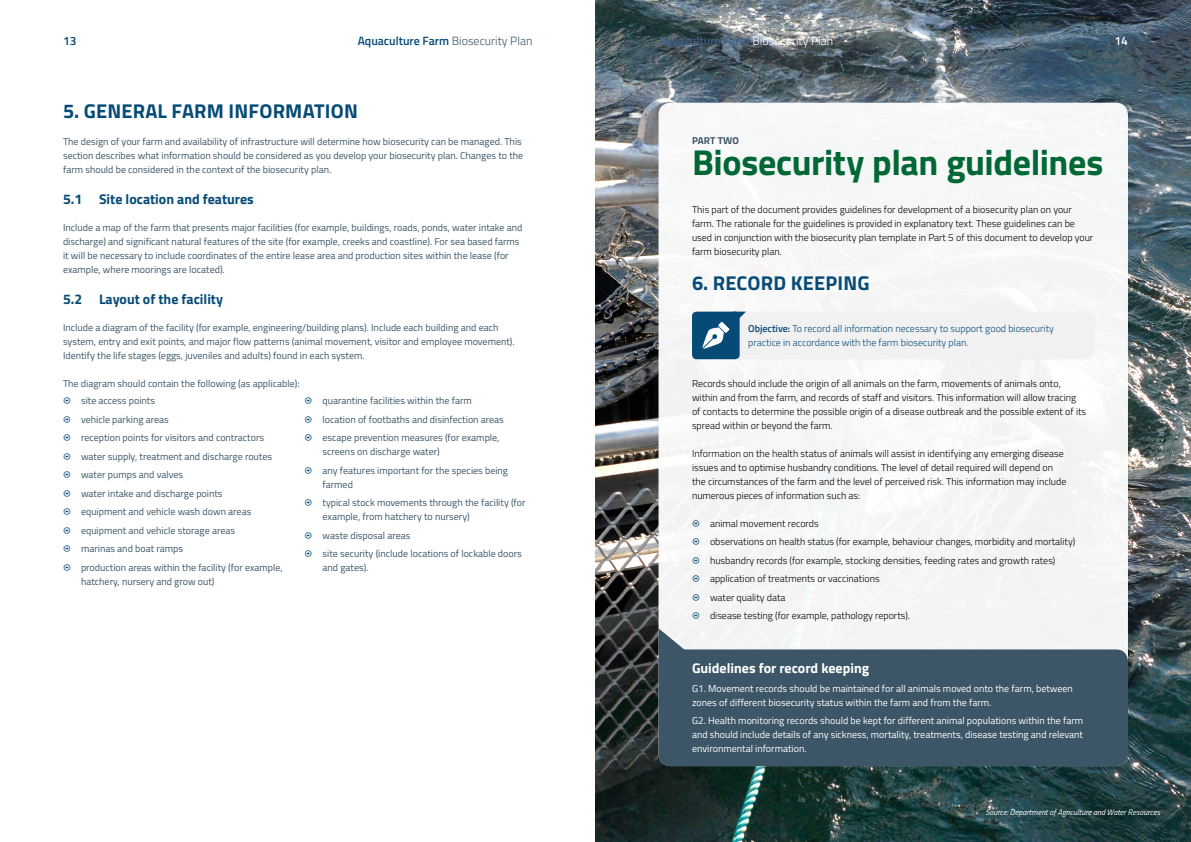
<style>
.page{position:relative;width:1191px;height:842px;background:#fff}
.page>*{position:absolute;margin:0;border:0;box-sizing:border-box;transform-origin:0 0}
.t1{font:700 36px "Titillium";letter-spacing:-.01em;color:#006735}
.t2{font:700 20px "Titillium";letter-spacing:.01em;color:#064b77}
.t3{font:700 14px "Titillium";color:#064b77}
.t4{font:700 14px "Titillium";color:#fff}
.t5{font:600 12px "Titillium";color:#064b77}
.t6{font:600 12px "Titillium";color:#3b638d}
.t7{font:600 12px "Titillium";color:#fff}
.t8{font:10px/18.5px "Titillium";color:#3c5567}
.t9{font:300 10px/14px "Titillium";color:#000}
.t10{font:10px/14px "Titillium";color:#fff}
.t11{font:300 10px/14px "Titillium";color:#064b77}
.t12{font:700 10px "Titillium";color:#3c5567}
.t13{font:italic 8px "Titillium";color:#fff}
.s1{font-weight:300;color:#3c5567}
.s2{font-weight:300;color:#fff}
.s3{font-family:"Entypo";font-size:14px;color:#064b77}
.s4{font-weight:600}
.s5{font-family:"Entypo";font-weight:400;font-size:14px;color:#064b77}
</style>
<div class="page">
<img style="left:595px;top:0;width:596px;height:842px">
<div style="left:658px;top:103px;width:470px;height:663px;background:#f6f6f6;border-radius:12px"></div>
<div style="left:692px;top:312px;width:47px;height:47px;background:#064b77;border-radius:4px"></div>
<div style="left:658px;top:649px;width:470px;height:117px;background:#3c5567;border-radius:12px"></div>
<svg style="left:658px;top:628px;width:42px;height:35px"></svg>
<svg style="left:702px;top:312px;width:44px;height:47px"></svg>
<p class="t5" style="left:63px;top:32px;width:15px">13</p>
<p class="t5" style="left:358px;top:32px;width:176px">Aquaculture Farm <span class="s1">Biosecurity Plan</span></p>
<p class="t6" style="left:658px;top:32px;width:176px">Aquaculture Farm <span class="s2">Biosecurity Plan</span></p>
<p class="t7" style="left:1114px;top:32px;width:15px">14</p>
<h2 class="t2" style="left:63px;top:95px;width:296px">5. General farm information</h2>
<p class="t8" style="left:63px;top:134px;width:462px;line-height:14px">The design of your farm and availability of infrastructure will determine how biosecurity can be managed. This section describes what information should be considered as you develop your biosecurity plan. Changes to the farm should be considered in the context of the biosecurity plan.</p>
<h3 class="t3" style="left:63px;top:188px;width:192px">5.1 Site location and features</h3>
<p class="t8" style="left:63px;top:220px;width:461px;line-height:14px">Include a map of the farm that presents major facilities (for example, buildings, roads, ponds, water intake and discharge) and significant natural features of the site (for example, creeks and coastline). For sea based farms it will be necessary to include coordinates of the entire lease area and production sites within the lease (for example, where moorings are located).</p>
<h3 class="t3" style="left:63px;top:288px;width:161px">5.2 Layout of the facility</h3>
<p class="t8" style="left:63px;top:320px;width:453px;line-height:14px">Include a diagram of the facility (for example, engineering/building plans). Include each building and each system, entry and exit points, and major flow patterns (animal movement, visitor and employee movement).<br>Identify the life stages (eggs, juveniles and adults) found in each system.</p>
<p class="t8" style="left:63px;top:373px;width:238px">The diagram should contain the following (as applicable):</p>
<p class="t8" style="left:63px;top:391px;width:221px"><span class="s3">î</span> site access points<br><span class="s3">î</span> vehicle parking areas<br><span class="s3">î</span> reception points for visitors and contractors<br><span class="s3">î</span> water supply, treatment and discharge routes<br><span class="s3">î</span> water pumps and valves<br><span class="s3">î</span> water intake and discharge points<br><span class="s3">î</span> equipment and vehicle wash down areas<br><span class="s3">î</span> equipment and vehicle storage areas<br><span class="s3">î</span> marinas and boat ramps<br><span class="s3">î</span> production areas within the facility (for example,</p>
<p class="t8" style="left:81px;top:571px;width:135px">hatchery, nursery and grow out)</p>
<p class="t8" style="left:304px;top:391px;width:201px"><span class="s3">î</span> quarantine facilities within the farm<br><span class="s3">î</span> location of footbaths and disinfection areas <span class="s3">î</span> escape prevention measures (for example,</p>
<p class="t8" style="left:304px;top:442px;width:205px;text-indent:18px">screens on discharge water)<br><span class="s3">î</span> any features important for the species being</p>
<p class="t8" style="left:304px;top:474px;width:223px;text-indent:18px">farmed<br><span class="s3">î</span> typical stock movements through the facility (for</p>
<p class="t8" style="left:304px;top:507px;width:219px;text-indent:18px">example, from hatchery to nursery)<br><span class="s3">î</span> waste disposal areas<br><span class="s3">î</span> site security (include locations of lockable doors</p>
<p class="t8" style="left:322px;top:558px;width:47px">and gates).</p>
<p class="t12" style="left:692px;top:133px;width:49px">Part Two</p>
<h1 class="t1" style="left:692px;top:135px;width:413px">Biosecurity plan guidelines</h1>
<p class="t9" style="left:692px;top:202px;width:403px">This part of the document provides guidelines for development of a biosecurity plan on your farm. The rationale for the guidelines is provided in explanatory text. These guidelines can be used in conjunction with the biosecurity plan template in Part 5 of this document to develop your farm biosecurity plan.</p>
<h2 class="t2" style="left:692px;top:267px;width:177px">6. Record keeping</h2>
<p class="t11" style="left:748px;top:321px;width:307px"><span class="s4">Objective:</span> To record all information necessary to support good biosecurity practice in accordance with the farm biosecurity plan.</p>
<p class="t9" style="left:692px;top:376px;width:396px">Records should include the origin of all animals on the farm, movements of animals onto, within and from the farm, and records of staff and visitors. This information will allow tracing of contacts to determine the possible origin of a disease outbreak and the possible extent of its spread within or beyond the farm.</p>
<p class="t9" style="left:692px;top:446px;width:376px">Information on the health status of animals will assist in identifying any emerging disease issues and to optimise husbandry conditions. The level of detail required will depend on the circumstances of the farm and the level of perceived risk. This information may include numerous pieces of information such as:</p>
<p class="t9" style="left:692px;top:513px;width:385px;line-height:18.5px"><span class="s5">î</span> animal movement records<br><span class="s5">î</span> observations on health status (for example, behaviour changes, morbidity and mortality) <span class="s5">î</span> husbandry records (for example, stocking densities, feeding rates and growth rates)<br><span class="s5">î</span> application of treatments or vaccinations<br><span class="s5">î</span> water quality data<br><span class="s5">î</span> disease testing (for example, pathology reports).</p>
<h3 class="t4" style="left:692px;top:658px;width:179px">Guidelines for record keeping</h3>
<p class="t10" style="left:692px;top:681px;width:382px">G1. Movement records should be maintained for all animals moved onto the farm, between zones of different biosecurity status within the farm and from the farm.</p>
<p class="t10" style="left:692px;top:713px;width:393px;text-align:justify">G2. Health monitoring records should be kept for different animal populations within the farm and should include details of any sickness, mortality, treatments, disease testing and relevant environmental information.</p>
<p class="t13" style="left:985px;top:806px;width:176px">Source: Department of Agriculture and Water Resources</p>
</div>
